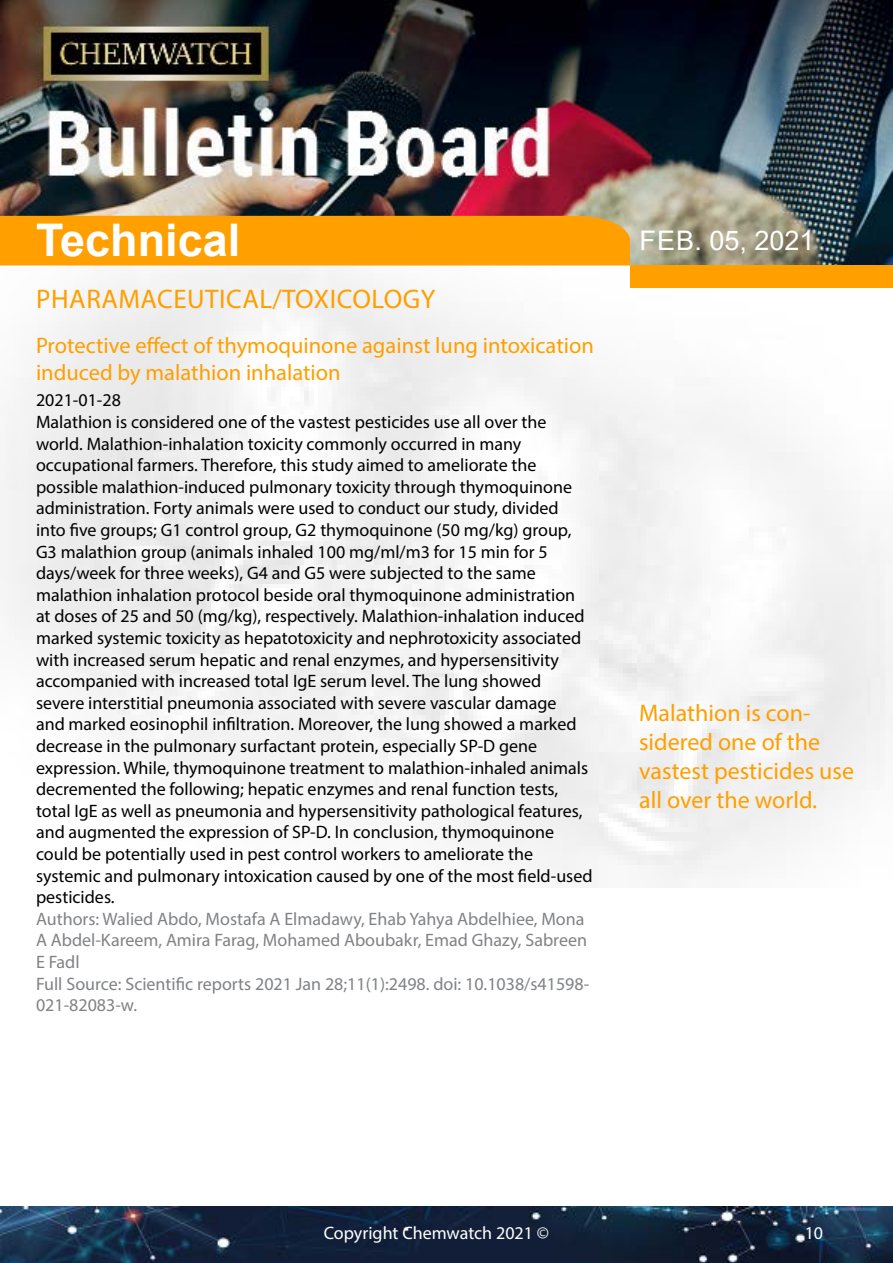
<style>
.page{position:relative;width:893px;height:1263px;background:#fff}
.page>*{position:absolute;margin:0;border:0;box-sizing:border-box;transform-origin:0 0}
.t1{font:700 45px "Arial";color:#fff}
.t2{font:27px "Myriad Pro";letter-spacing:.02em;color:#ff9f00}
.t3{font:27px "Arial";color:#fff}
.t4{font:24px/28.8px "Myriad Pro";color:#ff9f00}
.t5{font:22.5px/27px "Myriad Pro";color:#ff9f00}
.t6{font:18px/21.6px "Myriad Pro";color:#000}
.t7{font:18px/21.6px "Myriad Pro";color:#808285}
.t8{font:18px "Myriad Pro";color:#fff}
</style>
<div class="page">
<img style="left:0;top:0;width:893px;height:887px">
<div style="left:630px;top:265px;width:263px;height:23px;background:#ff9f00"></div>
<div style="left:0;top:216px;width:630px;height:50px;background:#ff9f00"></div>
<img style="left:0;top:1207px;width:893px;height:56px">
<h1 class="t1" style="left:36px;top:209px;width:206px">Technical</h1>
<h2 class="t2" style="left:36px;top:283px;width:401px">PHARAMACEUTICAL/TOXICOLOGY</h2>
<p class="t5" style="left:36px;top:332px;width:559px">Protective effect of thymoquinone against lung intoxication induced by malathion inhalation</p>
<p class="t6" style="left:36px;top:389px;width:558px">2021-01-28<br>Malathion is considered one of the vastest pesticides use all over the world. Malathion-inhalation toxicity commonly occurred in many occupational farmers. Therefore, this study aimed to ameliorate the possible malathion-induced pulmonary toxicity through thymoquinone administration. Forty animals were used to conduct our study, divided into five groups; G1 control group, G2 thymoquinone (50 mg/kg) group, G3 malathion group (animals inhaled 100 mg/ml/m3 for 15 min for 5 days/week for three weeks), G4 and G5 were subjected to the same malathion inhalation protocol beside oral thymoquinone administration at doses of 25 and 50 (mg/kg), respectively. Malathion-inhalation induced marked systemic toxicity as hepatotoxicity and nephrotoxicity associated with increased serum hepatic and renal enzymes, and hypersensitivity accompanied with increased total IgE serum level. The lung showed severe interstitial pneumonia associated with severe vascular damage<br>and marked eosinophil infiltration. Moreover, the lung showed a marked decrease in the pulmonary surfactant protein, especially SP-D gene expression. While, thymoquinone treatment to malathion-inhaled animals decremented the following; hepatic enzymes and renal function tests, total IgE as well as pneumonia and hypersensitivity pathological features, and augmented the expression of SP-D. In conclusion, thymoquinone could be potentially used in pest control workers to ameliorate the systemic and pulmonary intoxication caused by one of the most field-used pesticides.</p>
<p class="t7" style="left:36px;top:908px;width:555px">Authors: Walied Abdo, Mostafa A Elmadawy, Ehab Yahya Abdelhiee, Mona A Abdel-Kareem, Amira Farag, Mohamed Aboubakr, Emad Ghazy, Sabreen E Fadl<br>Full Source: Scientific reports 2021 Jan 28;11(1):2498. doi: 10.1038/s41598- 021-82083-w.</p>
<h2 class="t3" style="left:640px;top:221px;width:176px">Feb. 05, 2021</h2>
<h3 class="t4" style="left:639px;top:698px;width:216px">Malathion is con&shy;sidered one of the vastest pesticides use all over the world.</h3>
<p class="t8" style="left:324px;top:1222px;width:227px">Copyright Chemwatch 2021 ©</p>
<p class="t8" style="left:805px;top:1222px;width:20px">10</p>
</div>
